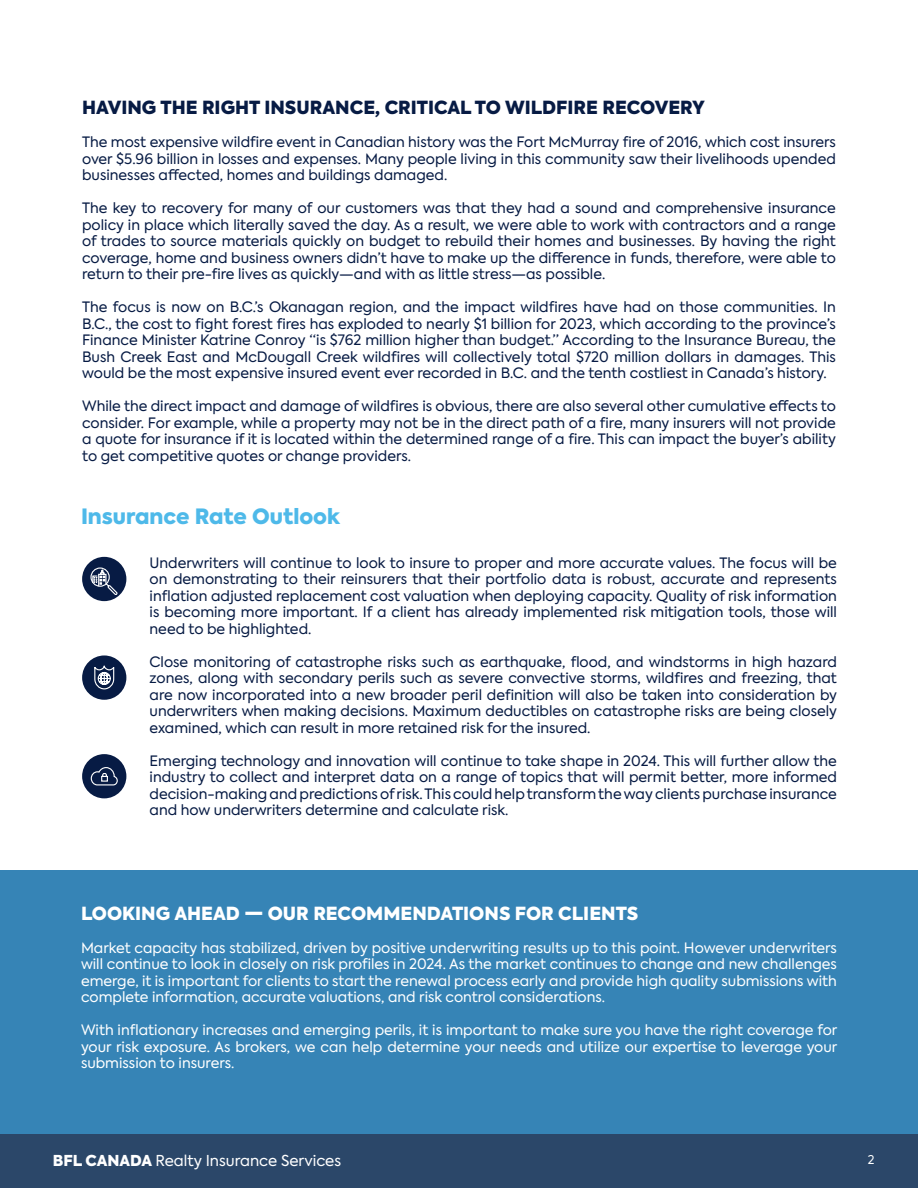
<style>
.page{position:relative;width:918px;height:1188px;background:#fff}
.page>*{position:absolute;margin:0;border:0;box-sizing:border-box;transform-origin:0 0}
.t1{font:900 21px "Axiforma";color:#4eb9e9}
.t2{font:900 18px "Axiforma";color:#071b44}
.t3{font:900 18px "Axiforma";color:#fff}
.contact_us{font:15px "Axiforma";color:#fff}
.t4{font:14.25px/16.5px "Axiforma";color:#071b44;text-align:justify}
.t5{font:14.25px/16.5px "Axiforma";color:#fff;text-align:justify}
.t6{font:12px "Axiforma";color:#fff}
.s1{font-weight:900}
</style>
<div class="page">
<div style="left:0;top:871px;width:918px;height:263px;background:#3684b6"></div>
<div style="left:0;top:1134px;width:918px;height:54px;background:#2b4769"></div>
<div style="left:82px;top:754px;width:44px;height:44px;background:#071b44;border-radius:50%"></div>
<div style="left:82px;top:655px;width:44px;height:45px;background:#071b44;border-radius:50%"></div>
<div style="left:82px;top:557px;width:44px;height:44px;background:#071b44;border-radius:50%"></div>
<svg style="left:90px;top:567px;width:28px;height:28px"></svg>
<svg style="left:90px;top:767px;width:28px;height:19px"></svg>
<svg style="left:94px;top:665px;width:21px;height:25px"></svg>
<p class="t2" style="left:82px;top:95px;width:624px">HAVING THE RIGHT INSURANCE, CRITICAL TO WILDFIRE RECOVERY</p>
<p class="t4" style="left:82px;top:134px;width:755px">The most expensive wildfire event in Canadian history was the Fort McMurray fire of 2016, which cost insurers over $5.96 billion in losses and expenses. Many people living in this community saw their livelihoods upended businesses affected, homes and buildings damaged.</p>
<p class="t4" style="left:82px;top:200px;width:755px">The key to recovery for many of our customers was that they had a sound and comprehensive insurance policy in place which literally saved the day. As a result, we were able to work with contractors and a range of trades to source materials quickly on budget to rebuild their homes and businesses. By having the right coverage, home and business owners didn’t have to make up the difference in funds, therefore, were able to return to their pre-fire lives as quickly—and with as little stress—as possible.</p>
<p class="t4" style="left:82px;top:299px;width:755px">The focus is now on B.C.’s Okanagan region, and the impact wildfires have had on those communities. In B.C., the cost to fight forest fires has exploded to nearly $1 billion for 2023, which according to the province’s Finance Minister Katrine Conroy “is $762 million higher than budget.” According to the Insurance Bureau, the Bush Creek East and McDougall Creek wildfires will collectively total $720 million dollars in damages. This would be the most expensive insured event ever recorded in B.C. and the tenth costliest in Canada’s history.</p>
<p class="t4" style="left:82px;top:398px;width:755px">While the direct impact and damage of wildfires is obvious, there are also several other cumulative effects to consider. For example, while a property may not be in the direct path of a fire, many insurers will not provide a quote for insurance if it is located within the determined range of a fire. This can impact the buyer’s ability to get competitive quotes or change providers.</p>
<p class="t1" style="left:81px;top:501px;width:261px">Insurance Rate Outlook</p>
<p class="t4" style="left:150px;top:555px;width:689px">Underwriters will continue to look to insure to proper and more accurate values. The focus will be on demonstrating to their reinsurers that their portfolio data is robust, accurate and represents inflation adjusted replacement cost valuation when deploying capacity. Quality of risk information is becoming more important. If a client has already implemented risk mitigation tools, those will need to be highlighted.</p>
<p class="t4" style="left:150px;top:654px;width:689px">Close monitoring of catastrophe risks such as earthquake, flood, and windstorms in high hazard zones, along with secondary perils such as severe convective storms, wildfires and freezing, that are now incorporated into a new broader peril definition will also be taken into consideration by underwriters when making decisions. Maximum deductibles on catastrophe risks are being closely examined, which can result in more retained risk for the insured.</p>
<p class="t4" style="left:150px;top:753px;width:689px">Emerging technology and innovation will continue to take shape in 2024. This will further allow the industry to collect and interpret data on a range of topics that will permit better, more informed decision-making and predictions of risk. This could help transform the way clients purchase insurance and how underwriters determine and calculate risk.</p>
<p class="t3" style="left:81px;top:901px;width:559px">LOOKING AHEAD — OUR RECOMMENDATIONS FOR CLIENTS</p>
<p class="t5" style="left:81px;top:940px;width:758px">Market capacity has stabilized, driven by positive underwriting results up to this point. However underwriters will continue to look in closely on risk profiles in 2024. As the market continues to change and new challenges emerge, it is important for clients to start the renewal process early and provide high quality submissions with complete information, accurate valuations, and risk control considerations.</p>
<p class="t5" style="left:81px;top:1022px;width:758px">With inflationary increases and emerging perils, it is important to make sure you have the right coverage for your risk exposure. As brokers, we can help determine your needs and utilize our expertise to leverage your submission to insurers.</p>
<p class="contact_us" style="left:53px;top:1151px;width:290px"><span class="s1">BFL CANADA</span> Realty Insurance Services</p>
<p class="t6" style="left:868px;top:1152px;width:8px">2</p>
</div>
